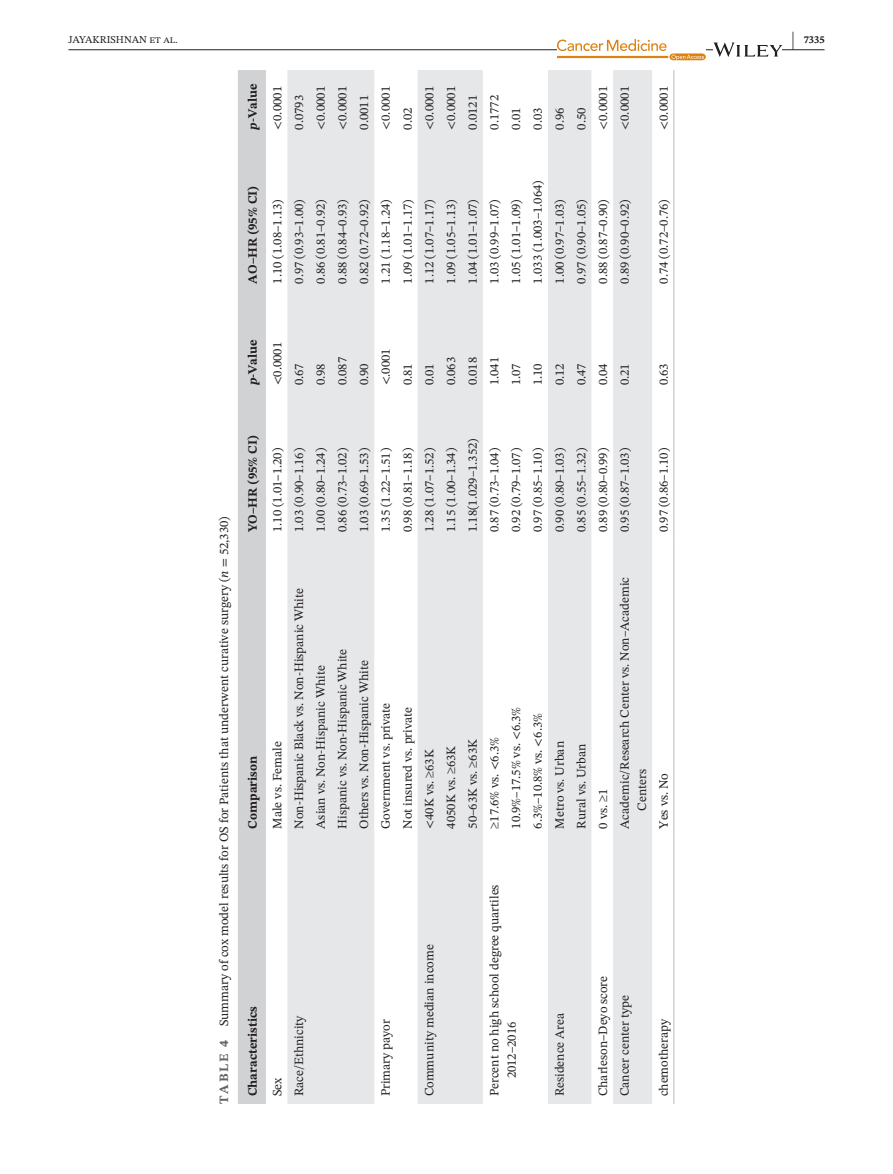
<style>
.page{position:relative;width:893px;height:1174px;background:#fff}
.page>*{position:absolute;margin:0;border:0;box-sizing:border-box;transform-origin:0 0}
.t1{font:700 21px "STIX Two Text";color:#231f20;scale:.42 1}
.t2{font:12.75px/17.2px "STIX Two Text";color:#231f20}
.t3{font:700 12.75px "STIX Two Text";color:#231f20}
.t4{font:10.5px "STIX Two Text";color:#231f20}
.t5{font:700 10.5px "STIX Two Text";color:#231f20}
.s1{font-style:italic}
.s2{font-family:"STIX"}
.s3{font-weight:700;color:#636366}
</style>
<div class="page">
<hr style="left:68px;top:49px;width:756px;height:1px;background:#231f20">
<svg style="left:557px;top:39px;width:149px;height:21px"></svg>
<svg style="left:713px;top:43px;width:69px;height:14px"></svg>
<div style="left:238px;top:70px;width:28px;height:1034px;background:#d1d2d4"></div>
<svg style="left:287px;top:70px;width:365px;height:1034px;fill:#e6e7e9"></svg>
<hr style="left:673px;top:836px;width:2px;height:268px;background:#d1d2d4">
<hr style="left:673px;top:539px;width:2px;height:297px;background:#d1d2d4">
<hr style="left:673px;top:393px;width:2px;height:146px;background:#d1d2d4">
<hr style="left:673px;top:291px;width:2px;height:102px;background:#d1d2d4">
<hr style="left:673px;top:137px;width:2px;height:154px;background:#d1d2d4">
<hr style="left:673px;top:70px;width:2px;height:67px;background:#d1d2d4">
<h1 class="t1" style="left:792px;top:24px;width:8px">|</h1>
<p class="t4" style="left:68px;top:32px;width:111px">JAYAKRISHNAN et al.</p>
<p class="t5" style="left:804px;top:32px;width:22px">7335</p>
<p class="t3" style="left:243px;top:130px;width:48px;rotate:-90deg"><span class="s1">p</span>-Value</p>
<p class="t2" style="left:268px;top:130px;width:45px;rotate:-90deg"><span class="s2">&lt;</span>0.0001</p>
<p class="t2" style="left:290px;top:130px;width:36px;rotate:-90deg">0.0793</p>
<p class="t2" style="left:312px;top:130px;width:45px;rotate:-90deg"><span class="s2">&lt;</span>0.0001</p>
<p class="t2" style="left:334px;top:130px;width:45px;rotate:-90deg"><span class="s2">&lt;</span>0.0001</p>
<p class="t2" style="left:355px;top:130px;width:36px;rotate:-90deg">0.0011</p>
<p class="t2" style="left:377px;top:130px;width:45px;rotate:-90deg"><span class="s2">&lt;</span>0.0001</p>
<p class="t2" style="left:399px;top:130px;width:24px;rotate:-90deg">0.02</p>
<p class="t2" style="left:420px;top:130px;width:45px;rotate:-90deg"><span class="s2">&lt;</span>0.0001</p>
<p class="t2" style="left:442px;top:130px;width:45px;rotate:-90deg"><span class="s2">&lt;</span>0.0001</p>
<p class="t2" style="left:464px;top:130px;width:36px;rotate:-90deg">0.0121</p>
<p class="t2" style="left:486px;top:130px;width:36px;rotate:-90deg">0.1772</p>
<p class="t2" style="left:507px;top:130px;width:24px;rotate:-90deg">0.01</p>
<p class="t2" style="left:529px;top:130px;width:24px;rotate:-90deg">0.03</p>
<p class="t2" style="left:551px;top:130px;width:24px;rotate:-90deg">0.96</p>
<p class="t2" style="left:572px;top:130px;width:24px;rotate:-90deg">0.50</p>
<p class="t2" style="left:594px;top:130px;width:45px;rotate:-90deg"><span class="s2">&lt;</span>0.0001</p>
<p class="t2" style="left:616px;top:130px;width:45px;rotate:-90deg"><span class="s2">&lt;</span>0.0001</p>
<p class="t3" style="left:243px;top:283px;width:100px;rotate:-90deg">AO–HR (95% CI)</p>
<p class="t2" style="left:268px;top:283px;width:86px;rotate:-90deg">1.10 (1.08–1.13)</p>
<p class="t2" style="left:290px;top:283px;width:86px;rotate:-90deg">0.97 (0.93–1.00)</p>
<p class="t2" style="left:312px;top:283px;width:86px;rotate:-90deg">0.86 (0.81–0.92)</p>
<p class="t2" style="left:334px;top:283px;width:86px;rotate:-90deg">0.88 (0.84–0.93)</p>
<p class="t2" style="left:355px;top:283px;width:86px;rotate:-90deg">0.82 (0.72–0.92)</p>
<p class="t2" style="left:377px;top:283px;width:86px;rotate:-90deg">1.21 (1.18–1.24)</p>
<p class="t2" style="left:399px;top:283px;width:86px;rotate:-90deg">1.09 (1.01–1.17)</p>
<p class="t2" style="left:420px;top:283px;width:86px;rotate:-90deg">1.12 (1.07–1.17)</p>
<p class="t2" style="left:442px;top:283px;width:86px;rotate:-90deg">1.09 (1.05–1.13)</p>
<p class="t2" style="left:464px;top:283px;width:86px;rotate:-90deg">1.04 (1.01–1.07)</p>
<p class="t2" style="left:486px;top:283px;width:86px;rotate:-90deg">1.03 (0.99–1.07)</p>
<p class="t2" style="left:507px;top:283px;width:86px;rotate:-90deg">1.05 (1.01–1.09)</p>
<p class="t2" style="left:529px;top:283px;width:105px;rotate:-90deg">1.033 (1.003–1.064)</p>
<p class="t2" style="left:551px;top:283px;width:86px;rotate:-90deg">1.00 (0.97–1.03)</p>
<p class="t2" style="left:572px;top:283px;width:86px;rotate:-90deg">0.97 (0.90–1.05)</p>
<p class="t2" style="left:594px;top:283px;width:86px;rotate:-90deg">0.88 (0.87–0.90)</p>
<p class="t2" style="left:616px;top:283px;width:86px;rotate:-90deg">0.89 (0.90–0.92)</p>
<p class="t2" style="left:655px;top:130px;width:45px;rotate:-90deg"><span class="s2">&lt;</span>0.0001</p>
<p class="t2" style="left:655px;top:283px;width:86px;rotate:-90deg">0.74 (0.72–0.76)</p>
<p class="t3" style="left:243px;top:385px;width:48px;rotate:-90deg"><span class="s1">p</span>-Value</p>
<p class="t2" style="left:268px;top:385px;width:45px;rotate:-90deg"><span class="s2">&lt;</span>0.0001</p>
<p class="t2" style="left:290px;top:385px;width:24px;rotate:-90deg">0.67</p>
<p class="t2" style="left:312px;top:385px;width:24px;rotate:-90deg">0.98</p>
<p class="t2" style="left:334px;top:385px;width:30px;rotate:-90deg">0.087</p>
<p class="t2" style="left:355px;top:385px;width:24px;rotate:-90deg">0.90</p>
<p class="t2" style="left:377px;top:385px;width:39px;rotate:-90deg"><span class="s2">&lt;</span>.0001</p>
<p class="t2" style="left:399px;top:385px;width:24px;rotate:-90deg">0.81</p>
<p class="t2" style="left:420px;top:385px;width:24px;rotate:-90deg">0.01</p>
<p class="t2" style="left:442px;top:385px;width:30px;rotate:-90deg">0.063</p>
<p class="t2" style="left:464px;top:385px;width:30px;rotate:-90deg">0.018</p>
<p class="t2" style="left:486px;top:385px;width:30px;rotate:-90deg">1.041</p>
<p class="t2" style="left:507px;top:385px;width:24px;rotate:-90deg">1.07</p>
<p class="t2" style="left:529px;top:385px;width:24px;rotate:-90deg">1.10</p>
<p class="t2" style="left:551px;top:385px;width:24px;rotate:-90deg">0.12</p>
<p class="t2" style="left:572px;top:385px;width:24px;rotate:-90deg">0.47</p>
<p class="t2" style="left:594px;top:385px;width:24px;rotate:-90deg">0.04</p>
<p class="t2" style="left:616px;top:385px;width:24px;rotate:-90deg">0.21</p>
<p class="t2" style="left:655px;top:385px;width:24px;rotate:-90deg">0.63</p>
<p class="t2" style="left:215px;top:1104px;width:589px;rotate:-90deg"><span class="s3">TABLE 4</span> Summary of cox model results for OS for Patients that underwent curative surgery (<span class="s1">n</span> <span class="s2">=</span> 52,330)</p>
<p class="t3" style="left:243px;top:532px;width:99px;rotate:-90deg">YO–HR (95% CI)</p>
<p class="t2" style="left:268px;top:532px;width:86px;rotate:-90deg">1.10 (1.01–1.20)</p>
<p class="t2" style="left:290px;top:532px;width:86px;rotate:-90deg">1.03 (0.90–1.16)</p>
<p class="t2" style="left:312px;top:532px;width:86px;rotate:-90deg">1.00 (0.80–1.24)</p>
<p class="t2" style="left:334px;top:532px;width:86px;rotate:-90deg">0.86 (0.73–1.02)</p>
<p class="t2" style="left:355px;top:532px;width:86px;rotate:-90deg">1.03 (0.69–1.53)</p>
<p class="t2" style="left:377px;top:532px;width:86px;rotate:-90deg">1.35 (1.22–1.51)</p>
<p class="t2" style="left:399px;top:532px;width:86px;rotate:-90deg">0.98 (0.81–1.18)</p>
<p class="t2" style="left:420px;top:532px;width:86px;rotate:-90deg">1.28 (1.07–1.52)</p>
<p class="t2" style="left:442px;top:532px;width:86px;rotate:-90deg">1.15 (1.00–1.34)</p>
<p class="t2" style="left:464px;top:532px;width:95px;rotate:-90deg">1.18(1.029–1.352)</p>
<p class="t2" style="left:486px;top:532px;width:86px;rotate:-90deg">0.87 (0.73–1.04)</p>
<p class="t2" style="left:507px;top:532px;width:86px;rotate:-90deg">0.92 (0.79–1.07)</p>
<p class="t2" style="left:529px;top:532px;width:86px;rotate:-90deg">0.97 (0.85–1.10)</p>
<p class="t2" style="left:551px;top:532px;width:86px;rotate:-90deg">0.90 (0.80–1.03)</p>
<p class="t2" style="left:572px;top:532px;width:86px;rotate:-90deg">0.85 (0.55–1.32)</p>
<p class="t2" style="left:594px;top:532px;width:86px;rotate:-90deg">0.89 (0.80–0.99)</p>
<p class="t2" style="left:616px;top:532px;width:86px;rotate:-90deg">0.95 (0.87–1.03)</p>
<p class="t2" style="left:655px;top:532px;width:86px;rotate:-90deg">0.97 (0.86–1.10)</p>
<p class="t3" style="left:243px;top:828px;width:74px;rotate:-90deg">Comparison</p>
<p class="t2" style="left:268px;top:828px;width:89px;rotate:-90deg">Male vs. Female</p>
<p class="t2" style="left:290px;top:828px;width:242px;rotate:-90deg">Non-Hispanic Black vs. Non-Hispanic White</p>
<p class="t2" style="left:312px;top:828px;width:165px;rotate:-90deg">Asian vs. Non-Hispanic White</p>
<p class="t2" style="left:334px;top:828px;width:182px;rotate:-90deg">Hispanic vs. Non-Hispanic White</p>
<p class="t2" style="left:355px;top:828px;width:170px;rotate:-90deg">Others vs. Non-Hispanic White</p>
<p class="t2" style="left:377px;top:828px;width:127px;rotate:-90deg">Government vs. private</p>
<p class="t2" style="left:399px;top:828px;width:123px;rotate:-90deg">Not insured vs. private</p>
<p class="t2" style="left:420px;top:828px;width:81px;rotate:-90deg"><span class="s2">&lt;</span>40K vs. ≥63K</p>
<p class="t2" style="left:442px;top:828px;width:85px;rotate:-90deg">4050K vs. ≥63K</p>
<p class="t2" style="left:464px;top:828px;width:91px;rotate:-90deg">50–63K vs. ≥63K</p>
<p class="t2" style="left:486px;top:828px;width:93px;rotate:-90deg">≥17.6% vs. <span class="s2">&lt;</span>6.3%</p>
<p class="t2" style="left:507px;top:828px;width:123px;rotate:-90deg">10.9%–17.5% vs. <span class="s2">&lt;</span>6.3%</p>
<p class="t2" style="left:529px;top:828px;width:117px;rotate:-90deg">6.3%–10.8% vs. <span class="s2">&lt;</span>6.3%</p>
<p class="t2" style="left:551px;top:828px;width:89px;rotate:-90deg">Metro vs. Urban</p>
<p class="t2" style="left:572px;top:828px;width:87px;rotate:-90deg">Rural vs. Urban</p>
<p class="t2" style="left:594px;top:828px;width:41px;rotate:-90deg">0 vs. ≥1</p>
<p class="t2" style="left:616px;top:810px;width:235px;text-indent:-18px;rotate:-90deg">Academic/Research Center vs. Non–Academic<br>Centers</p>
<p class="t2" style="left:655px;top:828px;width:57px;rotate:-90deg">Yes vs. No</p>
<p class="t3" style="left:243px;top:1096px;width:92px;rotate:-90deg">Characteristics</p>
<p class="t2" style="left:268px;top:1096px;width:20px;rotate:-90deg">Sex</p>
<p class="t2" style="left:290px;top:1096px;width:83px;rotate:-90deg">Race/Ethnicity</p>
<p class="t2" style="left:377px;top:1096px;width:79px;rotate:-90deg">Primary payor</p>
<p class="t2" style="left:420px;top:1096px;width:153px;rotate:-90deg">Community median income</p>
<p class="t2" style="left:486px;top:1078px;width:195px;text-indent:-18px;rotate:-90deg">Percent no high school degree quartiles<br>2012–2016</p>
<p class="t2" style="left:551px;top:1096px;width:85px;rotate:-90deg">Residence Area</p>
<p class="t2" style="left:594px;top:1096px;width:122px;rotate:-90deg">Charleson–Deyo score</p>
<p class="t2" style="left:616px;top:1096px;width:103px;rotate:-90deg">Cancer center type</p>
<p class="t2" style="left:655px;top:1096px;width:79px;rotate:-90deg">chemotherapy</p>
</div>
